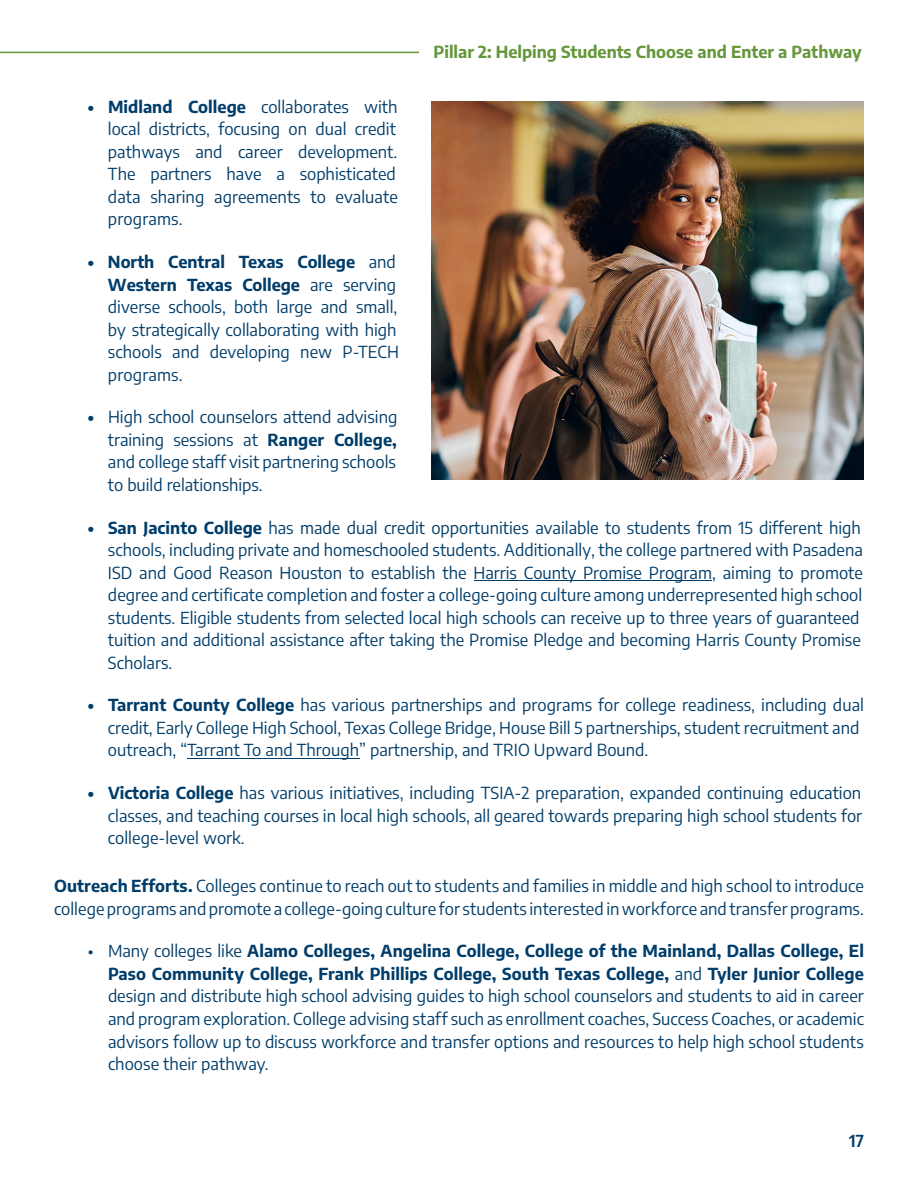
<style>
.page{position:relative;width:918px;height:1188px;background:#fff}
.page>*{position:absolute;margin:0;border:0;box-sizing:border-box;transform-origin:0 0}
.Body{font:16.5px/22.5px "Encode Sans";color:#003d6a;text-align:justify}
.t1{font:700 16.5px "Encode Sans";color:#65973b}
.t2{font:600 16.5px "Encode Sans";color:#003d6a}
.s1{font-weight:700}
</style>
<div class="page">
<hr style="left:0;top:52px;width:419px;height:1px;background:#65973b">
<img style="left:432px;top:101px;width:432px;height:378px">
<hr style="left:474px;top:580px;width:238px;height:1px;background:#003d6a">
<hr style="left:187px;top:758px;width:172px;height:1px;background:#003d6a">
<p class="t1" style="left:434px;top:41px;width:430px">Pillar 2: Helping Students Choose and Enter a Pathway</p>
<p class="Body" style="left:108px;top:95px;width:291px;text-indent:-20px"><span class="s1">• Midland College</span> collaborates with local districts, focusing on dual credit pathways and career development.<br>The partners have a sophisticated data sharing agreements to evaluate programs.</p>
<p class="Body" style="left:108px;top:250px;width:293px;text-align:left;text-indent:-20px"><span class="s1">• North Central Texas College</span> and<br><span class="s1">Western Texas College</span> are serving diverse schools, both large and small, by strategically collaborating with high schools and developing new P-TECH programs.</p>
<p class="Body" style="left:108px;top:405px;width:291px;text-indent:-20px"><span class="s1">•</span> High school counselors attend advising training sessions at <span class="s1">Ranger College, </span>and college staff visit partnering schools to build relationships.</p>
<p class="Body" style="left:108px;top:515px;width:757px;text-align:left;text-indent:-20px"><span class="s1">• San Jacinto College</span> has made dual credit opportunities available to students from 15 different high schools, including private and homeschooled students. Additionally, the college partnered with Pasadena ISD and Good Reason Houston to establish the Harris County Promise Program, aiming to promote degree and certificate completion and foster a college-going culture among underrepresented high school students. Eligible students from selected local high schools can receive up to three years of guaranteed tuition and additional assistance after taking the Promise Pledge and becoming Harris County Promise Scholars.</p>
<p class="Body" style="left:108px;top:693px;width:758px;text-align:left;text-indent:-20px"><span class="s1">• Tarrant County College</span> has various partnerships and programs for college readiness, including dual credit, Early College High School, Texas College Bridge, House Bill 5 partnerships, student recruitment and outreach, “Tarrant To and Through” partnership, and TRIO Upward Bound.</p>
<p class="Body" style="left:108px;top:781px;width:756px;text-indent:-20px"><span class="s1">• Victoria College</span> has various initiatives, including TSIA-2 preparation, expanded continuing education classes, and teaching courses in local high schools, all geared towards preparing high school students for college-level work.</p>
<p class="Body" style="left:54px;top:874px;width:811px"><span class="s1">Outreach Efforts.</span> Colleges continue to reach out to students and families in middle and high school to introduce college programs and promote a college-going culture for students interested in workforce and transfer programs.</p>
<p class="Body" style="left:108px;top:939px;width:757px;text-indent:-20px">• Many colleges like <span class="s1">Alamo Colleges, Angelina College, College of the Mainland, Dallas College, El Paso Community College, Frank Phillips College, South Texas College,</span> and <span class="s1">Tyler Junior College </span>design and distribute high school advising guides to high school counselors and students to aid in career and program exploration. College advising staff such as enrollment coaches, Success Coaches, or academic advisors follow up to discuss workforce and transfer options and resources to help high school students choose their pathway.</p>
<p class="t2" style="left:849px;top:1130px;width:16px">17</p>
</div>
